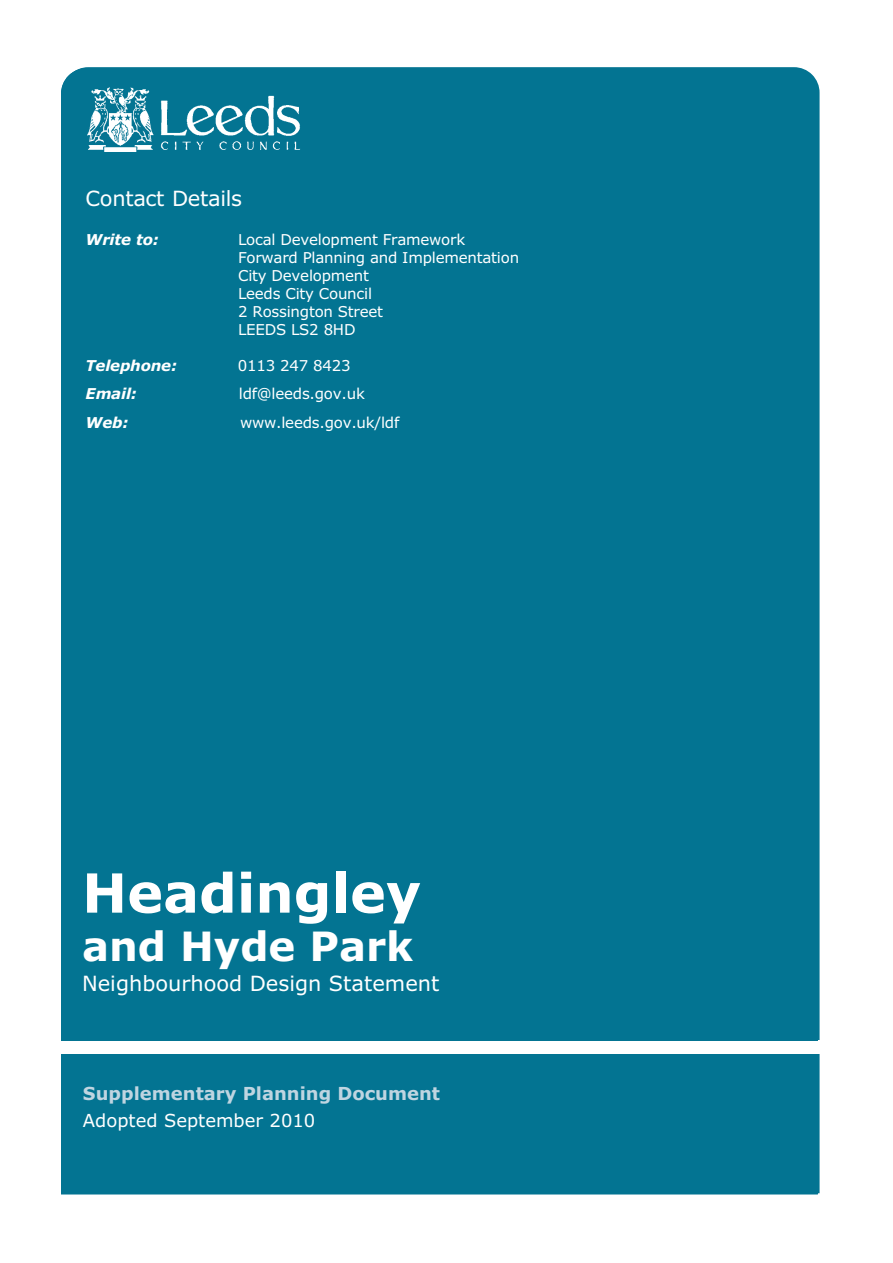
<style>
.page{position:relative;width:893px;height:1263px;background:#fff}
.page>*{position:absolute;margin:0;border:0;box-sizing:border-box;transform-origin:0 0}
.t1{font:700 54px "Verdana";color:#fff}
.t2{font:700 40.5px "Verdana";color:#fff}
.t3{font:21px "Verdana";color:#fff}
.t4{font:700 18px "Verdana";color:#bfd5e1}
.t5{font:18px "Verdana";color:#fff}
.t6{font:15px/18px "Verdana";letter-spacing:-.015em;color:#fff}
.t7{font:italic 700 15px/28.5px "Verdana";letter-spacing:-.015em;color:#fff}
</style>
<div class="page">
<div style="left:61px;top:68px;width:756px;height:1126px;background:#037492"></div>
<div style="left:60px;top:1041px;width:759px;height:13px;background:#fff"></div>
<h3 class="t3" style="left:86px;top:190px;width:158px">Contact Details</h3>
<p class="t7" style="left:86px;top:225px;width:75px">Write to:</p>
<h3 class="t3" style="left:86px;top:190px;width:16px">C</h3>
<h3 class="t3" style="left:156px;top:190px;width:10px">t</h3>
<h3 class="t3" style="left:220px;top:190px;width:7px">i</h3>
<p class="t7" style="left:102px;top:225px;width:58px">rte t :</p>
<p class="t6" style="left:238px;top:232px;width:282px">Local Development Framework<br>Forward Planning and Implementation<br>City Development<br>Leeds City Council<br>2 Rossington Street<br>LEEDS LS2 8HD</p>
<p class="t6" style="left:238px;top:352px;width:163px;line-height:28.8px">0113 247 8423 ldf@leeds.gov.uk www.leeds.gov.uk/ldf</p>
<p class="t6" style="left:238px;top:232px;width:229px">Loc Development ramework<br>Forward anni</p>
<p class="t6" style="left:370px;top:250px;width:141px">and Im leme t o</p>
<p class="t6" style="left:238px;top:268px;width:132px">C ty evelopment<br>Lee s C</p>
<p class="t6" style="left:319px;top:286px;width:12px">C</p>
<p class="t6" style="left:364px;top:286px;width:6px">i</p>
<p class="t6" style="left:238px;top:304px;width:78px">2 R sgt</p>
<p class="t6" style="left:348px;top:304px;width:22px">t e</p>
<p class="t6" style="left:238px;top:322px;width:108px">LEEDS L 2 H</p>
<p class="t6" style="left:238px;top:352px;width:163px;line-height:28.8px">011 24 84 ldf@leeds.gov.uk www.leeds.gov.uk/ldf</p>
<p class="t7" style="left:86px;top:351px;width:93px">Telephone:<br>Email:<br>Web:</p>
<p class="t7" style="left:105px;top:351px;width:73px">lphn:</p>
<p class="t7" style="left:111px;top:380px;width:21px">ail</p>
<p class="t7" style="left:102px;top:408px;width:22px">eb</p>
<h1 class="t1" style="left:82px;top:872px;width:340px">Headingley</h1>
<h2 class="t2" style="left:82px;top:930px;width:333px">and Hyde Park</h2>
<h3 class="t3" style="left:82px;top:975px;width:359px">Neighbourhood Design Statement</h3>
<h1 class="t1" style="left:82px;top:872px;width:340px">Headingley</h1>
<h2 class="t2" style="left:109px;top:930px;width:30px">n</h2>
<h2 class="t2" style="left:214px;top:930px;width:28px">y</h2>
<h3 class="t3" style="left:98px;top:975px;width:20px">ei</h3>
<h3 class="t3" style="left:181px;top:975px;width:24px">rh</h3>
<h3 class="t3" style="left:250px;top:975px;width:95px">Des gn S</h3>
<p class="t4" style="left:83px;top:1086px;width:358px">Supplementary Planning Document</p>
<p class="t5" style="left:83px;top:1113px;width:25px">Ad</p>
<p class="t5" style="left:164px;top:1113px;width:116px">August 2010</p>
<p class="t4" style="left:83px;top:1086px;width:358px">Supplementary Planning Document</p>
<p class="t5" style="left:83px;top:1113px;width:234px">Adopted September 2010</p>
<p class="t5" style="left:166px;top:1112px;width:68px">… 2010</p>
</div>
